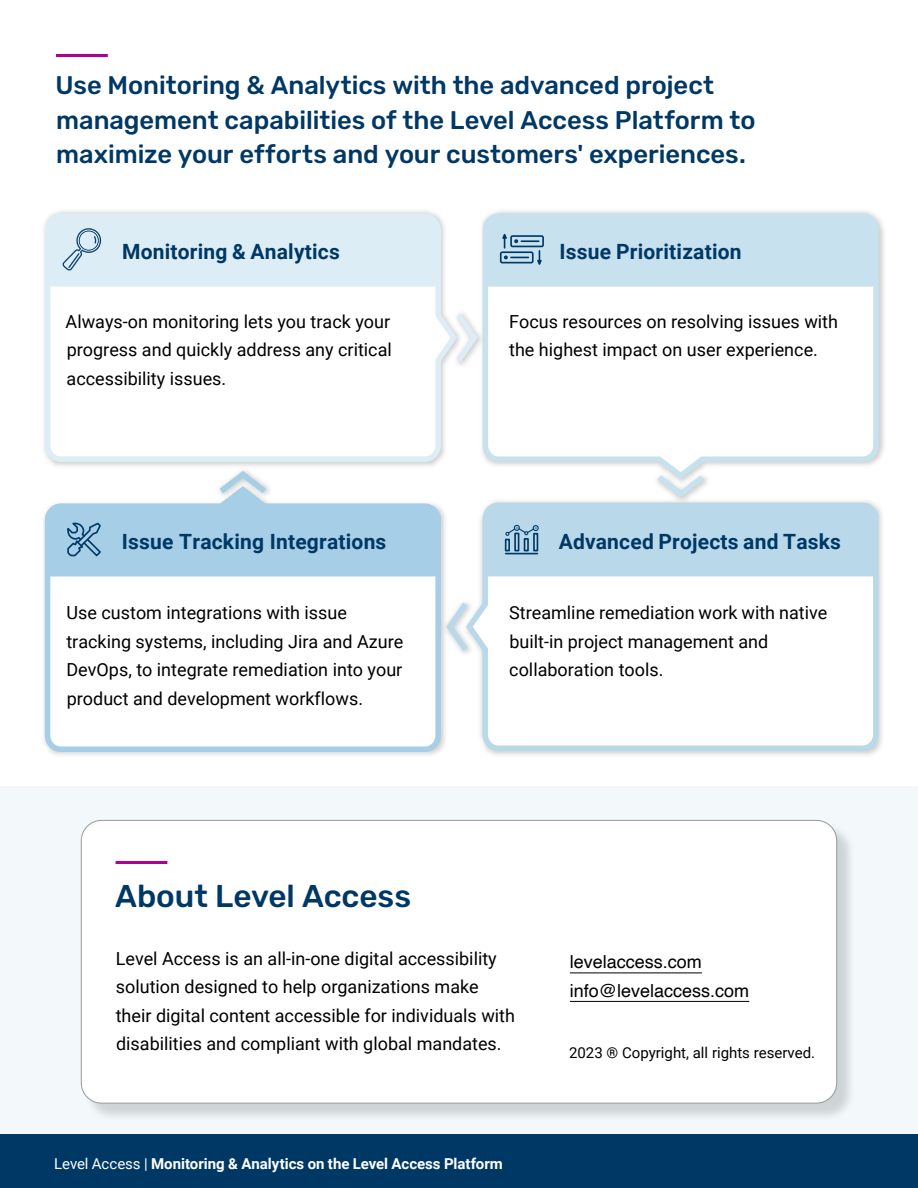
<style>
.page{position:relative;width:918px;height:1188px;background:#fff}
.page>*{position:absolute;margin:0;border:0;box-sizing:border-box;transform-origin:0 0}
.t1{font:500 31.5px "Rubik";color:#003865}
.t2{font:500 25.5px/34.5px "Rubik";color:#003865}
.t3{font:700 21px "Roboto";letter-spacing:.01em;color:#003865}
.t4{font:18px/28.5px "Roboto";color:#000}
.t5{font:18px "Helvetica";color:#000}
.t6{font:700 15px "Roboto";color:#fff}
.t7{font:15px "Roboto";color:#000}
.s1{font-weight:400}
</style>
<div class="page">
<div style="left:0;top:786px;width:918px;height:384px;background:#f3f9fb"></div>
<svg style="left:44px;top:509px;width:400px;height:246px"></svg>
<svg style="left:45px;top:506px;width:396px;height:246px"></svg>
<div style="left:83px;top:822px;width:773px;height:300px;background:#000;opacity:.15"></div>
<hr style="left:56px;top:54px;width:52px;height:3px;background:#b0008f">
<svg style="left:44px;top:211px;width:405px;height:254px"></svg>
<img style="left:881px;top:223px;width:3px;height:233px">
<svg style="left:482px;top:211px;width:399px;height:259px"></svg>
<svg style="left:478px;top:503px;width:403px;height:251px"></svg>
<img style="left:441px;top:597px;width:37px;height:64px">
<svg style="left:443px;top:597px;width:30px;height:60px"></svg>
<div style="left:48px;top:216px;width:390px;height:71px;background:#ddedf5"></div>
<svg style="left:48px;top:470px;width:390px;height:106px"></svg>
<div style="left:486px;top:216px;width:390px;height:71px;background:#c7e1ef"></div>
<svg style="left:486px;top:470px;width:390px;height:106px"></svg>
<img style="left:449px;top:308px;width:38px;height:63px">
<svg style="left:451px;top:308px;width:30px;height:60px"></svg>
<div style="left:81px;top:820px;width:756px;height:283px;background:#fff;border-radius:20px"></div>
<hr style="left:116px;top:861px;width:51px;height:3px;background:#b0008f">
<hr style="left:570px;top:973px;width:132px;height:1px;background:#000">
<hr style="left:570px;top:1001px;width:179px;height:1px;background:#000">
<div style="left:0;top:1134px;width:918px;height:54px;background:#003865"></div>
<h2 class="t2" style="left:56px;top:69px;width:701px">Use Monitoring &amp; Analytics with the advanced project management capabilities of the Level Access Platform to maximize your efforts and your customers' experiences.</h2>
<h3 class="t3" style="left:122px;top:237px;width:219px">Monitoring &amp; Analytics</h3>
<h3 class="t3" style="left:560px;top:237px;width:184px">Issue Prioritization</h3>
<p class="t4" style="left:66px;top:306px;width:328px;text-align:justify">Always-on monitoring lets you track your progress and quickly address any critical accessibility issues.</p>
<p class="t4" style="left:509px;top:306px;width:330px">Focus resources on resolving issues with the highest impact on user experience.</p>
<h3 class="t3" style="left:122px;top:527px;width:266px">Issue Tracking Integrations</h3>
<h3 class="t3" style="left:559px;top:527px;width:284px">Advanced Projects and Tasks</h3>
<p class="t4" style="left:66px;top:598px;width:338px">Use custom integrations with issue tracking systems, including Jira and Azure DevOps, to integrate remediation into your product and development workflows.</p>
<p class="t4" style="left:509px;top:598px;width:320px">Streamline remediation work with native built-in project management and collaboration tools.</p>
<h2 class="t1" style="left:115px;top:878px;width:298px">About Level Access</h2>
<p class="t4" style="left:116px;top:943px;width:401px">Level Access is an all-in-one digital accessibility solution designed to help organizations make their digital content accessible for individuals with disabilities and compliant with global mandates.</p>
<p class="t5" style="left:570px;top:948px;width:134px">levelaccess.com</p>
<p class="t5" style="left:570px;top:977px;width:181px">info@levelaccess.com</p>
<p class="t7" style="left:569px;top:1042px;width:248px">2023 ® Copyright, all rights reserved.</p>
<p class="t6" style="left:54px;top:1153px;width:450px"><span class="s1">Level Access |</span> Monitoring &amp; Analytics on the Level Access Platform</p>
</div>
